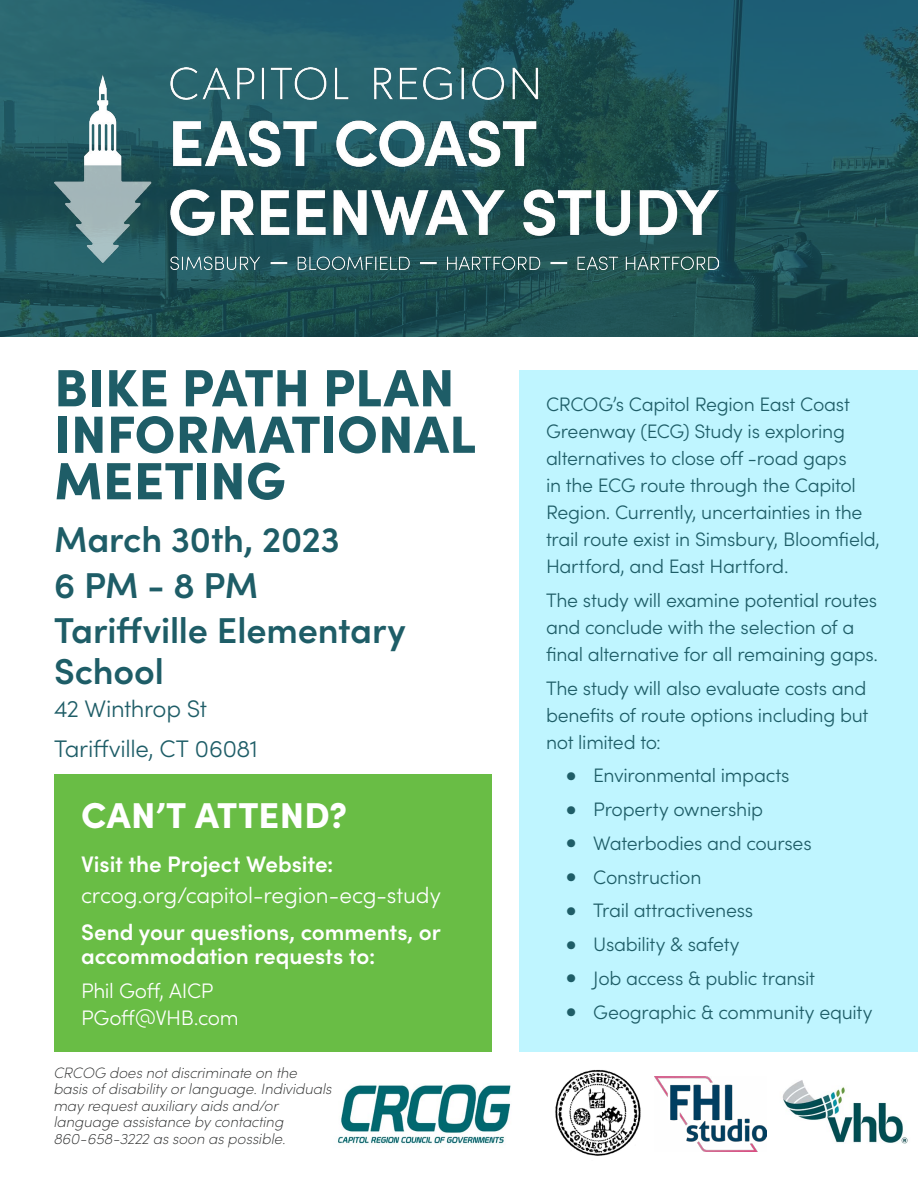
<style>
.page{position:relative;width:918px;height:1188px;background:#fff}
.page>*{position:absolute;margin:0;border:0;box-sizing:border-box;transform-origin:0 0}
.t1{font:900 52.5px/46.5px "Sofia Pro";letter-spacing:.005em;color:#1e5d67}
.t2{font:600 36px/40.5px "Sofia Pro";letter-spacing:-.005em;color:#1e5d67}
.t3{font:900 36px "Sofia Pro";letter-spacing:.01em;color:#fff}
.Meeting_Info_2{font:300 24px "Sofia Pro";letter-spacing:-.015em;color:#1e5d67}
.H4_-_Left{font:600 22.5px/24px "Sofia Pro";color:#fff}
.H4_-_Left-2{font:300 22.5px "Sofia Pro";letter-spacing:-.005em;color:#fff}
.H5_-_Left{font:300 21px/27px "Sofia Pro";letter-spacing:-.02em;color:#fff}
.H5_-_Left-2{font:300 19.5px/27px "Sofia Pro";letter-spacing:-.015em;color:#1e5d67}
.Bullets{font:300 19.5px "Sofia Pro";letter-spacing:-.015em;color:#1e5d67}
.t4{font:italic 200 15px/16.5px "Sofia Pro";letter-spacing:-.005em;color:#292a2a}
.s1{font-size:13.5px}
</style>
<div class="page">
<svg style="left:0;top:0;width:918px;height:337px;background:#1f565f"></svg>
<img style="left:54px;top:68px;width:664px;height:201px">
<img style="left:782px;top:1080px;width:126px;height:64px">
<img style="left:655px;top:1077px;width:112px;height:75px">
<img style="left:555px;top:1070px;width:86px;height:86px">
<div style="left:519px;top:370px;width:399px;height:682px;background:#bff5ff"></div>
<div style="left:54px;top:775px;width:438px;height:277px;background:#69bd45"></div>
<img style="left:338px;top:1084px;width:173px;height:60px">
<h1 class="t1" style="left:54px;top:360px;width:423px">BIKE PATH PLAN<br>INFORMATIONAL<br>MEETING</h1>
<h2 class="t2" style="left:54px;top:516px;width:287px">March 30th, 2023</h2>
<h2 class="t2" style="left:54px;top:562px;width:206px">6 PM - 8 PM</h2>
<h2 class="t2" style="left:54px;top:608px;width:353px">Tariffville Elementary<br>School</h2>
<h2 class="Meeting_Info_2" style="left:54px;top:691px;width:155px">42 Winthrop St</h2>
<h2 class="Meeting_Info_2" style="left:54px;top:731px;width:205px">Tariffville, CT 06081</h2>
<h3 class="t3" style="left:81px;top:787px;width:268px">CAN’T ATTEND?</h3>
<p class="H4_-_Left" style="left:81px;top:850px;width:254px">Visit the Project Website:</p>
<p class="H4_-_Left-2" style="left:81px;top:879px;width:361px">crcog.org/capitol-region-ecg-study</p>
<p class="H4_-_Left" style="left:81px;top:919px;width:361px">Send your questions, comments, or accommodation requests to:</p>
<p class="H5_-_Left" style="left:81px;top:976px;width:159px">Phil Goff, AICP<br>PGoff@VHB.com</p>
<p class="t4" style="left:54px;top:1063px;width:280px">CRCOG does not discriminate on the basis of disability or language. Individuals may request auxiliary aids and/or language assistance by contacting 860-658-3222 as soon as possible.</p>
<p class="H5_-_Left-2" style="left:546px;top:390px;width:335px">CRCOG’s Capitol Region East Coast Greenway (ECG) Study is exploring alternatives to close off -road gaps<br>in the ECG route through the Capitol Region. Currently, uncertainties in the trail route exist in Simsbury, Bloomfield, Hartford, and East Hartford.</p>
<p class="H5_-_Left-2" style="left:546px;top:586px;width:334px">The study will examine potential routes and conclude with the selection of a final alternative for all remaining gaps.</p>
<p class="H5_-_Left-2" style="left:546px;top:673px;width:324px;text-align:justify">The study will also evaluate costs and benefits of route options including but not limited to:</p>
<h2 class="Bullets" style="left:566px;top:762px;width:225px"><span class="s1">⬤</span> Environmental impacts</h2>
<h2 class="Bullets" style="left:566px;top:795px;width:198px"><span class="s1">⬤</span> Property ownership</h2>
<h2 class="Bullets" style="left:566px;top:829px;width:247px"><span class="s1">⬤</span> Waterbodies and courses</h2>
<h2 class="Bullets" style="left:566px;top:863px;width:137px"><span class="s1">⬤</span> Construction</h2>
<h2 class="Bullets" style="left:566px;top:897px;width:189px"><span class="s1">⬤</span> Trail attractiveness</h2>
<h2 class="Bullets" style="left:566px;top:930px;width:175px"><span class="s1">⬤</span> Usability &amp; safety</h2>
<h2 class="Bullets" style="left:566px;top:964px;width:250px"><span class="s1">⬤</span> Job access &amp; public transit</h2>
<h2 class="Bullets" style="left:566px;top:998px;width:308px"><span class="s1">⬤</span> Geographic &amp; community equity</h2>
</div>
